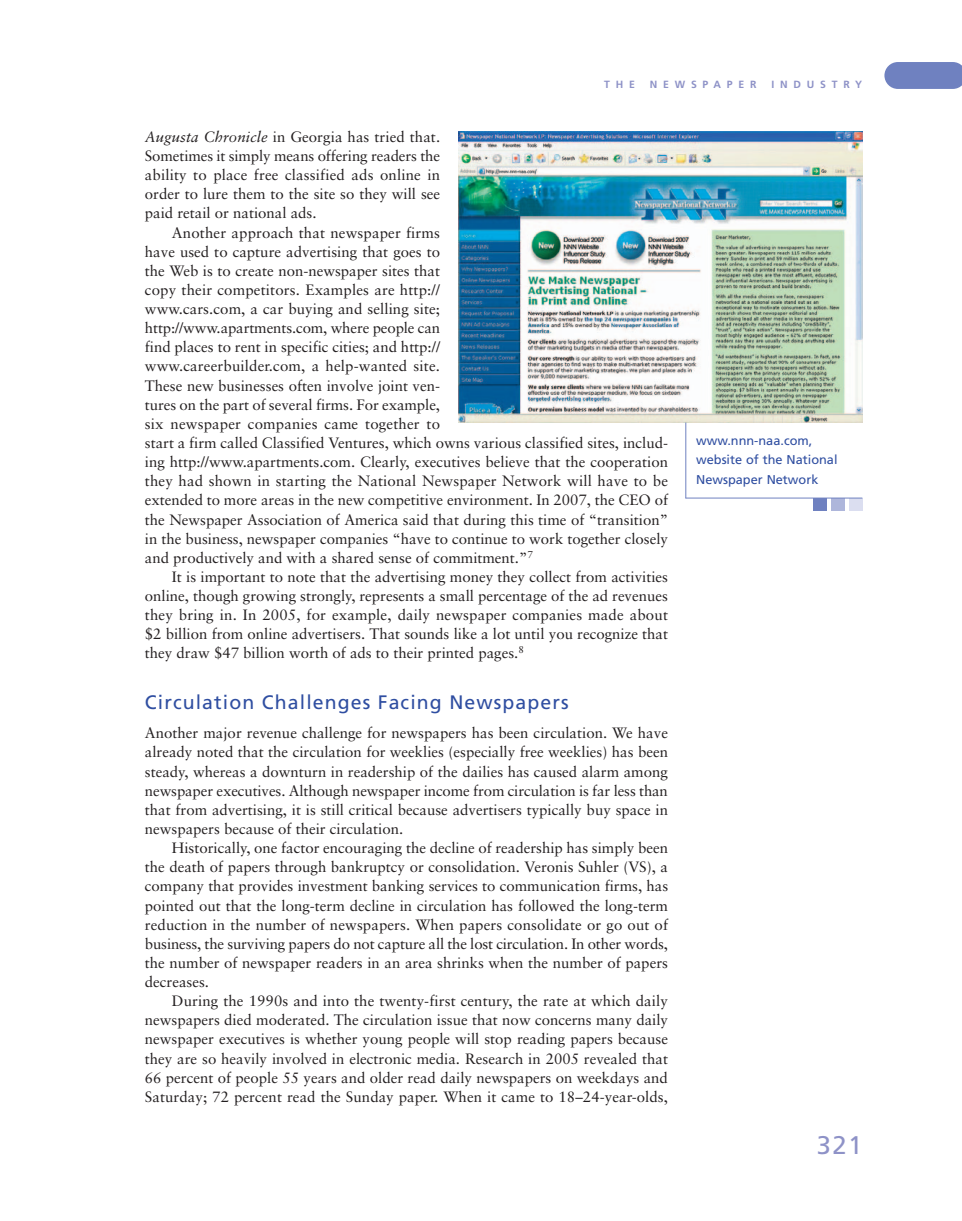
<style>
.page{position:relative;width:962px;height:1221px;background:#fff}
.page>*{position:absolute;margin:0;border:0;box-sizing:border-box;transform-origin:0 0}
.t1{font:25.5px "Frutiger";color:#8e92c7}
.t2{font:19.5px "Frutiger";letter-spacing:.055em;color:#2f4ea1}
.t3{font:15px/19px "Sabon";color:#231f20;text-align:justify}
.t4{font:12.75px/19.5px "Frutiger";color:#2f4ea1}
.t5{font:700 10.5px "Frutiger";letter-spacing:.555em;color:#8e92c7}
.s1{font-style:italic}
</style>
<div class="page">
<img style="left:458px;top:62px;width:504px;height:449px">
<p class="t5" style="left:604px;top:80px;width:32px">THE</p>
<p class="t5" style="left:649px;top:80px;width:108px">NEWSPAPER</p>
<p class="t5" style="left:771px;top:80px;width:92px">INDUSTRY</p>
<p class="t3" style="left:145px;top:128px;width:297px"><span class="s1">Augusta Chronicle</span> in Georgia has tried that.<br>Sometimes it simply means offering readers the ability to place free classified ads online in order to lure them to the site so they will see paid retail or national ads.</p>
<p class="t3" style="left:145px;top:224px;width:524px;text-align:left;text-indent:27px">Another approach that newspaper firms<br>have used to capture advertising that goes to<br>the Web is to create non-newspaper sites that<br>copy their competitors. Examples are http://<br>www.cars.com, a car buying and selling site;<br>http://www.apartments.com, where people can<br>find places to rent in specific cities; and http://<br>www.careerbuilder.com, a help-wanted site.<br>These new businesses often involve joint ven-<br>tures on the part of several firms. For example,<br>six newspaper companies came together to<br>start a firm called Classified Ventures, which owns various classified sites, includ&shy;ing http://www.apartments.com. Clearly, executives believe that the cooperation they had shown in starting the National Newspaper Network will have to be extended to more areas in the new competitive environment. In 2007, the CEO of the Newspaper Association of America said that during this time of “transition” in the business, newspaper companies “have to continue to work together closely and productively and with a shared sense of commitment.”<sup>7</sup></p>
<p class="t3" style="left:145px;top:568px;width:525px;text-indent:27px">It is important to note that the advertising money they collect from activities online, though growing strongly, represents a small percentage of the ad revenues they bring in. In 2005, for example, daily newspaper companies made about $2 billion from online advertisers. That sounds like a lot until you recognize that they draw $47 billion worth of ads to their printed pages.<sup>8</sup></p>
<h2 class="t2" style="left:145px;top:695px;width:425px">Circulation Challenges Facing Newspapers</h2>
<p class="t3" style="left:145px;top:725px;width:524px">Another major revenue challenge for newspapers has been circulation. We have already noted that the circulation for weeklies (especially free weeklies) has been steady, whereas a downturn in readership of the dailies has caused alarm among newspaper executives. Although newspaper income from circulation is far less than that from advertising, it is still critical because advertisers typically buy space in newspapers because of their circulation.</p>
<p class="t3" style="left:145px;top:839px;width:525px;text-indent:27px">Historically, one factor encouraging the decline of readership has simply been the death of papers through bankruptcy or consolidation. Veronis Suhler (VS), a company that provides investment banking services to communication firms, has pointed out that the long-term decline in circulation has followed the long-term reduction in the number of newspapers. When papers consolidate or go out of business, the surviving papers do not capture all the lost circulation. In other words, the number of newspaper readers in an area shrinks when the number of papers decreases.</p>
<p class="t3" style="left:145px;top:992px;width:524px;text-indent:27px">During the 1990s and into the twenty-first century, the rate at which daily newspapers died moderated. The circulation issue that now concerns many daily newspaper executives is whether young people will stop reading papers because they are so heavily involved in electronic media. Research in 2005 revealed that 66 percent of people 55 years and older read daily newspapers on weekdays and Saturday; 72 percent read the Sunday paper. When it came to 18–24-year-olds,</p>
<p class="t4" style="left:696px;top:431px;width:143px">www.nnn-naa.com, website of the National<br>Newspaper Network</p>
<h1 class="t1" style="left:817px;top:1134px;width:47px">321</h1>
</div>
